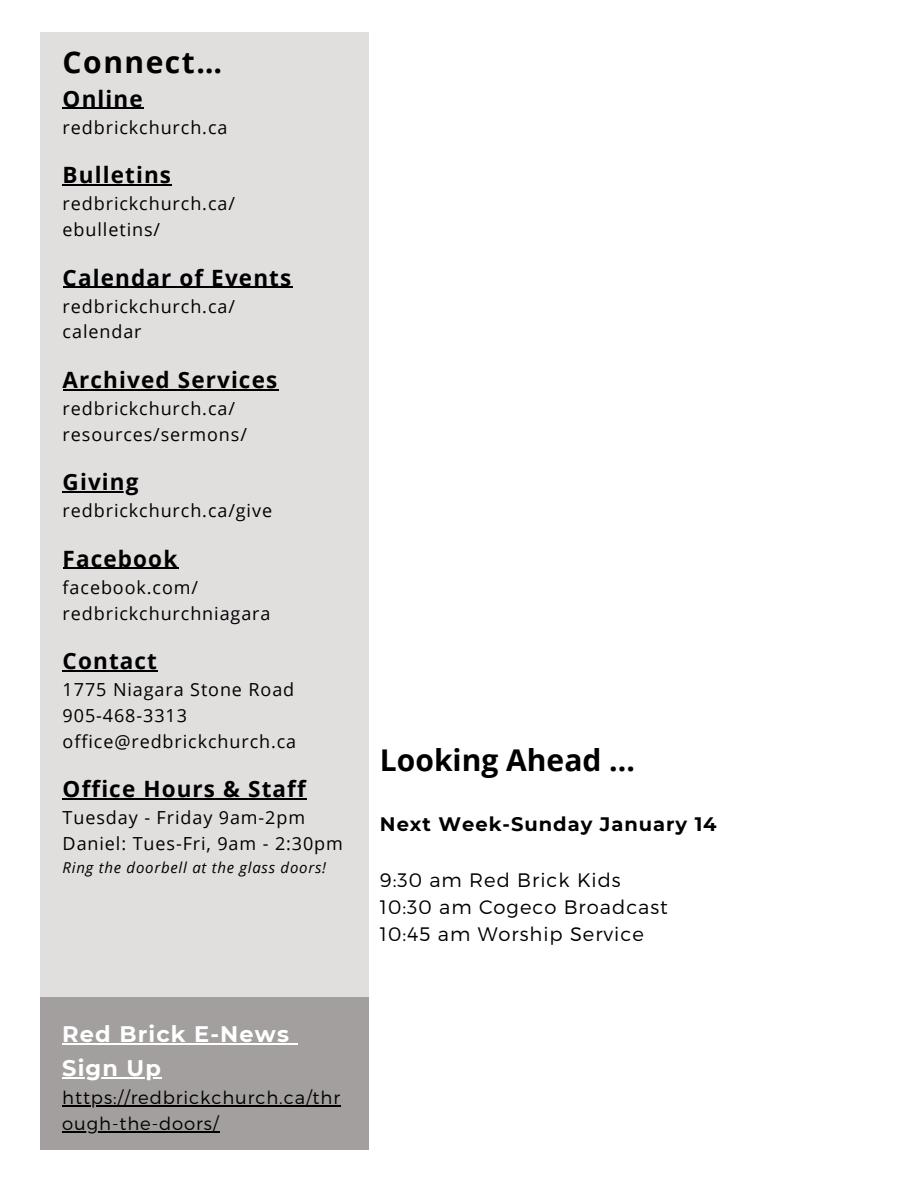
<style>
.page{position:relative;width:918px;height:1188px;background:#fff}
.page>*{position:absolute;margin:0;border:0;box-sizing:border-box;transform-origin:0 0}
.t1{font:700 30px "Open Sans";color:#000}
.t2{font:700 30px "Open Sans";letter-spacing:.05em;color:#000}
.t3{font:700 22.5px "Open Sans";letter-spacing:.05em;color:#000}
.t4{font:700 22.5px "Montserrat";letter-spacing:.05em;color:#fff}
.t5{font:300 19.5px "Montserrat";letter-spacing:.05em;color:#000}
.t6{font:700 19.5px "Montserrat";letter-spacing:.05em;color:#000}
.t7{font:18px "Open Sans";letter-spacing:.05em;color:#000}
.t8{font:300 18px/25.8px "Montserrat";letter-spacing:.05em;color:#000}
.t9{font:italic 15px "Open Sans";letter-spacing:.05em;color:#000}
</style>
<div class="page">
<div style="left:40px;top:33px;width:328px;height:965px;background:#e1dede"></div>
<div style="left:40px;top:998px;width:328px;height:152px;background:#a49f9f"></div>
<hr style="left:63px;top:108px;width:81px;height:1px;background:#000">
<hr style="left:63px;top:184px;width:109px;height:1px;background:#000">
<hr style="left:63px;top:287px;width:229px;height:1px;background:#000">
<hr style="left:63px;top:389px;width:215px;height:1px;background:#000">
<hr style="left:63px;top:491px;width:77px;height:2px;background:#000">
<hr style="left:63px;top:568px;width:115px;height:1px;background:#000">
<hr style="left:63px;top:670px;width:95px;height:1px;background:#000">
<hr style="left:63px;top:799px;width:244px;height:1px;background:#000">
<hr style="left:62px;top:1043px;width:228px;height:1px;background:#fff">
<hr style="left:62px;top:1077px;width:100px;height:1px;background:#fff">
<hr style="left:62px;top:1105px;width:279px;height:1px;background:#000">
<hr style="left:62px;top:1131px;width:158px;height:1px;background:#000">
<p class="t2" style="left:63px;top:41px;width:161px">Connect…</p>
<p class="t3" style="left:63px;top:83px;width:82px">Online</p>
<p class="t7" style="left:63px;top:114px;width:166px">redbrickchurch.ca</p>
<p class="t3" style="left:63px;top:159px;width:110px">Bulletins</p>
<p class="t7" style="left:63px;top:191px;width:174px">redbrickchurch.ca/</p>
<p class="t7" style="left:63px;top:217px;width:99px">ebulletins/</p>
<p class="t3" style="left:63px;top:261px;width:230px">Calendar of Events</p>
<p class="t7" style="left:63px;top:293px;width:174px">redbrickchurch.ca/</p>
<p class="t7" style="left:63px;top:319px;width:80px">calendar</p>
<p class="t3" style="left:63px;top:364px;width:216px">Archived Services</p>
<p class="t7" style="left:63px;top:396px;width:174px">redbrickchurch.ca/</p>
<p class="t7" style="left:63px;top:422px;width:186px">resources/sermons/</p>
<p class="t3" style="left:63px;top:466px;width:77px">Giving</p>
<p class="t7" style="left:63px;top:498px;width:211px">redbrickchurch.ca/give</p>
<p class="t3" style="left:63px;top:543px;width:116px">Facebook</p>
<p class="t7" style="left:63px;top:575px;width:137px">facebook.com/</p>
<p class="t7" style="left:63px;top:600px;width:209px">redbrickchurchniagara</p>
<p class="t3" style="left:63px;top:645px;width:96px">Contact</p>
<p class="t7" style="left:63px;top:677px;width:233px">1775 Niagara Stone Road</p>
<p class="t7" style="left:63px;top:703px;width:126px">905-468-3313</p>
<p class="t7" style="left:63px;top:729px;width:235px">office@redbrickchurch.ca</p>
<p class="t3" style="left:63px;top:773px;width:245px">Office Hours &amp; Staff</p>
<p class="t7" style="left:63px;top:805px;width:244px">Tuesday - Friday 9am-2pm</p>
<p class="t7" style="left:63px;top:831px;width:282px">Daniel: Tues-Fri, 9am - 2:30pm</p>
<p class="t9" style="left:63px;top:857px;width:265px">Ring the doorbell at the glass doors!</p>
<p class="t4" style="left:62px;top:1020px;width:228px">Red Brick E-News</p>
<p class="t4" style="left:62px;top:1054px;width:100px">Sign Up</p>
<p class="t8" style="left:62px;top:1084px;width:279px">https://redbrickchurch.ca/thr ough-the-doors/</p>
<p class="t1" style="left:380px;top:739px;width:256px">Looking Ahead ...</p>
<p class="t6" style="left:380px;top:813px;width:338px">Next Week-Sunday January 14</p>
<p class="t5" style="left:380px;top:867px;width:242px">9:30 am Red Brick Kids</p>
<p class="t5" style="left:380px;top:894px;width:289px">10:30 am Cogeco Broadcast</p>
<p class="t5" style="left:380px;top:921px;width:265px">10:45 am Worship Service</p>
</div>
